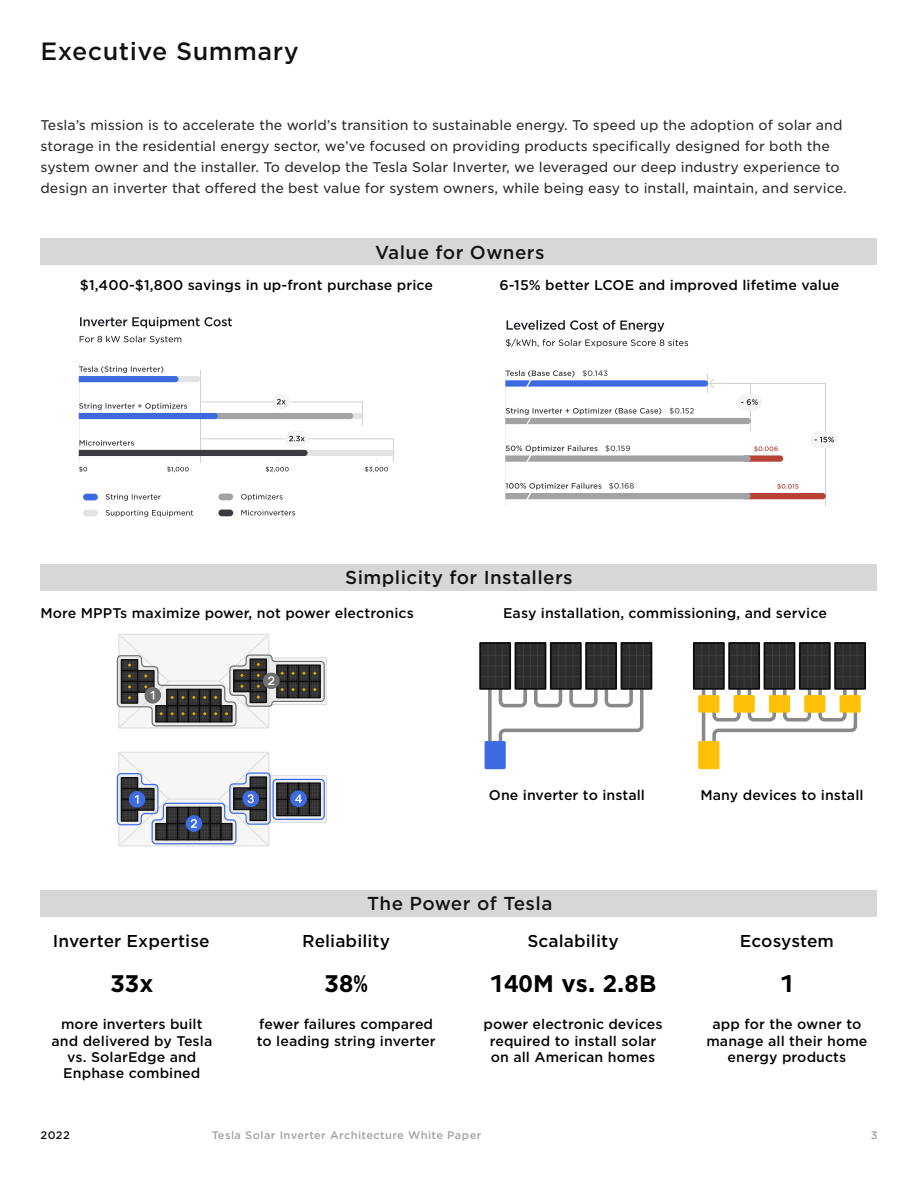
<style>
.page{position:relative;width:918px;height:1188px;background:#fff}
.page>*{position:absolute;margin:0;border:0;box-sizing:border-box;transform-origin:0 0}
.t1{font:700 24px "Gotham TF";letter-spacing:.005em;color:#000}
.t2{font:500 24px "Gotham S Sm";letter-spacing:.02em;color:#111}
.t3{font:500 18px "Gotham S Sm";letter-spacing:.02em;color:#111}
.t4{font:500 16.5px "Gotham S Sm";letter-spacing:.005em;color:#000}
.t5{font:500 13.5px/16.5px "Gotham S Sm";letter-spacing:.005em;color:#000;text-align:center}
.t6{font:13.5px/21px "Gotham S Sm";color:#262626}
.t7{font:500 10.5px "Gotham S Sm";letter-spacing:.04em;color:#a19fa0}
.t8{font:500 10.5px "Gotham S Sm";color:#111}
</style>
<div class="page">
<div style="left:40px;top:564px;width:838px;height:27px;background:#d6d7d8"></div>
<hr style="left:200px;top:370px;width:1px;height:92px;background:#d0d1d2">
<hr style="left:79px;top:364px;width:1px;height:98px;background:#eee">
<div style="left:273px;top:394px;width:17px;height:16px;background:#f4f4f4;border-radius:8px"></div>
<svg style="left:79px;top:399px;width:284px;height:26px"></svg>
<svg style="left:79px;top:366px;width:121px;height:16px"></svg>
<svg style="left:80px;top:336px;width:101px;height:8px"></svg>
<svg style="left:80px;top:317px;width:152px;height:11px"></svg>
<div style="left:285px;top:431px;width:24px;height:16px;background:#f4f4f4;border-radius:8px"></div>
<svg style="left:79px;top:436px;width:315px;height:36px"></svg>
<hr style="left:505px;top:368px;width:1px;height:138px;background:#eee">
<svg style="left:506px;top:339px;width:182px;height:8px"></svg>
<svg style="left:507px;top:320px;width:157px;height:12px"></svg>
<div style="left:810px;top:432px;width:28px;height:16px;background:#f4f4f4;border-radius:8px"></div>
<svg style="left:505px;top:370px;width:329px;height:136px"></svg>
<svg style="left:117px;top:634px;width:210px;height:95px"></svg>
<svg style="left:117px;top:751px;width:210px;height:96px"></svg>
<hr style="left:702px;top:688px;width:3px;height:53px;background:#898989">
<svg style="left:711px;top:684px;width:147px;height:60px"></svg>
<div style="left:694px;top:643px;width:30px;height:46px;background:#2d2d2d"></div>
<hr style="left:701px;top:644px;width:1px;height:44px;background:#383838">
<svg style="left:696px;top:655px;width:26px;height:1px"></svg>
<svg style="left:696px;top:676px;width:26px;height:1px"></svg>
<hr style="left:708px;top:644px;width:1px;height:44px;background:#373737">
<hr style="left:715px;top:644px;width:1px;height:44px;background:#363636">
<div style="left:693px;top:642px;width:32px;height:48px;border:2px solid #0c0c0c"></div>
<div style="left:729px;top:643px;width:30px;height:46px;background:#2d2d2d"></div>
<hr style="left:737px;top:644px;width:1px;height:44px;background:#363636">
<svg style="left:731px;top:655px;width:26px;height:1px"></svg>
<svg style="left:731px;top:676px;width:26px;height:1px"></svg>
<hr style="left:744px;top:644px;width:1px;height:44px;background:#373737">
<hr style="left:751px;top:644px;width:1px;height:44px;background:#383838">
<div style="left:728px;top:642px;width:32px;height:48px;border:2px solid #0c0c0c"></div>
<div style="left:764px;top:643px;width:30px;height:46px;background:#2d2d2d"></div>
<hr style="left:772px;top:644px;width:1px;height:44px;background:#3b3b3b">
<svg style="left:767px;top:655px;width:25px;height:1px"></svg>
<svg style="left:767px;top:676px;width:25px;height:1px"></svg>
<hr style="left:779px;top:644px;width:1px;height:44px;background:#3c3c3c">
<hr style="left:786px;top:644px;width:1px;height:44px;background:#3c3c3c">
<div style="left:764px;top:642px;width:31px;height:48px;border:2px solid #0c0c0c"></div>
<div style="left:800px;top:643px;width:30px;height:46px;background:#2d2d2d"></div>
<hr style="left:807px;top:644px;width:1px;height:44px;background:#393939">
<svg style="left:802px;top:655px;width:26px;height:1px"></svg>
<svg style="left:802px;top:676px;width:26px;height:1px"></svg>
<hr style="left:814px;top:644px;width:1px;height:44px;background:#373737">
<hr style="left:821px;top:644px;width:1px;height:44px;background:#363636">
<div style="left:799px;top:642px;width:32px;height:48px;border:2px solid #0c0c0c"></div>
<div style="left:835px;top:643px;width:30px;height:46px;background:#2d2d2d"></div>
<hr style="left:843px;top:644px;width:1px;height:44px;background:#363636">
<svg style="left:837px;top:655px;width:26px;height:1px"></svg>
<svg style="left:837px;top:676px;width:26px;height:1px"></svg>
<hr style="left:850px;top:644px;width:1px;height:44px;background:#363636">
<hr style="left:857px;top:644px;width:1px;height:44px;background:#373737">
<div style="left:834px;top:642px;width:32px;height:48px;border:2px solid #0c0c0c"></div>
<div style="left:698px;top:695px;width:21px;height:18px;background:#ffc107;border-radius:2px"></div>
<div style="left:698px;top:741px;width:21px;height:28px;background:#ffc107;border-radius:2px"></div>
<div style="left:734px;top:695px;width:21px;height:18px;background:#ffc107;border-radius:2px"></div>
<div style="left:769px;top:695px;width:21px;height:18px;background:#ffc107;border-radius:2px"></div>
<div style="left:804px;top:695px;width:21px;height:18px;background:#ffc107;border-radius:2px"></div>
<div style="left:840px;top:695px;width:21px;height:18px;background:#ffc107;border-radius:2px"></div>
<svg style="left:488px;top:690px;width:4px;height:51px"></svg>
<svg style="left:498px;top:684px;width:146px;height:58px"></svg>
<div style="left:480px;top:643px;width:30px;height:46px;background:#2d2d2d"></div>
<hr style="left:488px;top:644px;width:1px;height:44px;background:#363636">
<svg style="left:482px;top:655px;width:26px;height:1px"></svg>
<svg style="left:482px;top:676px;width:26px;height:1px"></svg>
<hr style="left:495px;top:644px;width:1px;height:44px;background:#373737">
<hr style="left:502px;top:644px;width:1px;height:44px;background:#383838">
<div style="left:479px;top:642px;width:32px;height:48px;border:2px solid #0c0c0c"></div>
<div style="left:515px;top:643px;width:30px;height:46px;background:#2d2d2d"></div>
<hr style="left:523px;top:644px;width:1px;height:44px;background:#3b3b3b">
<svg style="left:518px;top:655px;width:25px;height:1px"></svg>
<svg style="left:518px;top:676px;width:25px;height:1px"></svg>
<hr style="left:530px;top:644px;width:1px;height:44px;background:#3c3c3c">
<hr style="left:537px;top:644px;width:1px;height:44px;background:#3c3c3c">
<div style="left:515px;top:642px;width:31px;height:48px;border:2px solid #0c0c0c"></div>
<div style="left:551px;top:643px;width:30px;height:46px;background:#2d2d2d"></div>
<hr style="left:558px;top:644px;width:1px;height:44px;background:#393939">
<svg style="left:553px;top:655px;width:26px;height:1px"></svg>
<svg style="left:553px;top:676px;width:26px;height:1px"></svg>
<hr style="left:565px;top:644px;width:1px;height:44px;background:#383838">
<hr style="left:572px;top:644px;width:1px;height:44px;background:#363636">
<div style="left:550px;top:642px;width:32px;height:48px;border:2px solid #0c0c0c"></div>
<div style="left:586px;top:643px;width:30px;height:46px;background:#2d2d2d"></div>
<hr style="left:594px;top:644px;width:1px;height:44px;background:#363636">
<svg style="left:588px;top:655px;width:26px;height:1px"></svg>
<svg style="left:588px;top:676px;width:26px;height:1px"></svg>
<hr style="left:601px;top:644px;width:1px;height:44px;background:#363636">
<hr style="left:608px;top:644px;width:1px;height:44px;background:#373737">
<div style="left:585px;top:642px;width:32px;height:48px;border:2px solid #0c0c0c"></div>
<div style="left:621px;top:643px;width:30px;height:46px;background:#2d2d2d"></div>
<hr style="left:629px;top:644px;width:1px;height:44px;background:#3b3b3b">
<svg style="left:624px;top:655px;width:25px;height:1px"></svg>
<svg style="left:624px;top:676px;width:25px;height:1px"></svg>
<hr style="left:636px;top:644px;width:1px;height:44px;background:#3b3b3b">
<hr style="left:643px;top:644px;width:1px;height:44px;background:#3d3d3d">
<div style="left:621px;top:642px;width:31px;height:48px;border:2px solid #0c0c0c"></div>
<div style="left:485px;top:741px;width:21px;height:28px;background:#3e6be2;border-radius:2px"></div>
<div style="left:40px;top:238px;width:838px;height:27px;background:#d6d7d8"></div>
<div style="left:40px;top:890px;width:838px;height:27px;background:#d6d7d8"></div>
<div style="left:83px;top:494px;width:15px;height:6px;background:#3e6ae1;border-radius:3px"></div>
<svg style="left:106px;top:494px;width:55px;height:7px"></svg>
<div style="left:83px;top:510px;width:15px;height:6px;background:#e2e3e3;border-radius:3px"></div>
<svg style="left:106px;top:510px;width:87px;height:7px"></svg>
<div style="left:218px;top:494px;width:15px;height:6px;background:#a2a3a5;border-radius:3px"></div>
<svg style="left:241px;top:494px;width:42px;height:7px"></svg>
<div style="left:218px;top:510px;width:15px;height:6px;background:#393c41;border-radius:3px"></div>
<svg style="left:241px;top:510px;width:54px;height:5px"></svg>
<h1 class="t2" style="left:40px;top:35px;width:260px">Executive Summary</h1>
<p class="t6" style="left:40px;top:114px;width:805px">Tesla’s mission is to accelerate the world’s transition to sustainable energy. To speed up the adoption of solar and storage in the residential energy sector, we’ve focused on providing products specifically designed for both the system owner and the installer. To develop the Tesla Solar Inverter, we leveraged our deep industry experience to design an inverter that offered the best value for system owners, while being easy to install, maintain, and service.</p>
<h2 class="t3" style="left:375px;top:240px;width:171px">Value for Owners</h2>
<p class="t5" style="left:80px;top:277px;width:355px">$1,400-$1,800 savings in up-front purchase price</p>
<p class="t5" style="left:499px;top:277px;width:342px">6-15% better LCOE and improved lifetime value</p>
<h2 class="t3" style="left:345px;top:565px;width:229px">Simplicity for Installers</h2>
<p class="t5" style="left:40px;top:605px;width:375px">More MPPTs maximize power, not power electronics</p>
<p class="t5" style="left:503px;top:605px;width:325px">Easy installation, commissioning, and service</p>
<p class="t5" style="left:489px;top:786px;width:158px">One inverter to install</p>
<p class="t5" style="left:700px;top:786px;width:165px">Many devices to install</p>
<p class="t4" style="left:53px;top:929px;width:158px">Inverter Expertise</p>
<h1 class="t1" style="left:110px;top:970px;width:45px">33x</h1>
<p class="t5" style="left:51px;top:1016px;width:162px">more inverters built and delivered by Tesla vs. SolarEdge and<br>Enphase combined</p>
<h2 class="t3" style="left:367px;top:891px;width:187px">The Power of Tesla</h2>
<p class="t4" style="left:302px;top:929px;width:90px">Reliability</p>
<p class="t4" style="left:527px;top:929px;width:93px">Scalability</p>
<p class="t4" style="left:740px;top:929px;width:96px">Ecosystem</p>
<h1 class="t1" style="left:325px;top:970px;width:45px">38%</h1>
<h1 class="t1" style="left:490px;top:970px;width:168px">140M vs. 2.8B</h1>
<h1 class="t1" style="left:780px;top:970px;width:16px">1</h1>
<p class="t5" style="left:257px;top:1016px;width:180px;text-align:left">fewer failures compared to leading string inverter</p>
<p class="t5" style="left:706px;top:1016px;width:163px">app for the owner to manage all their home energy products</p>
<p class="t5" style="left:483px;top:1016px;width:181px">power electronic devices required to install solar on all American homes</p>
<p class="t8" style="left:40px;top:1128px;width:31px">2022</p>
<p class="t7" style="left:212px;top:1128px;width:271px">Tesla Solar Inverter Architecture White Paper</p>
<p class="t7" style="left:871px;top:1128px;width:8px">3</p>
</div>
